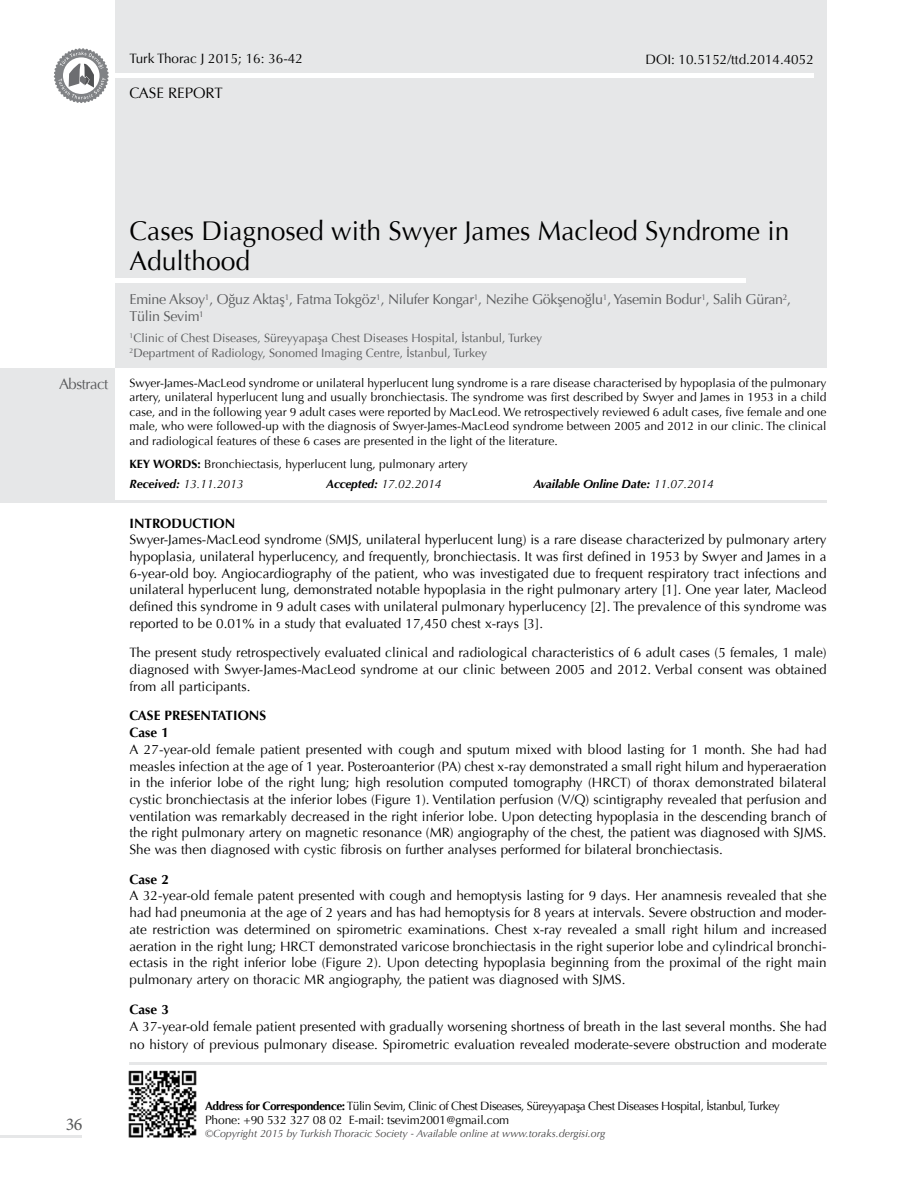
<style>
.page{position:relative;width:915px;height:1191px;background:#fff}
.page>*{position:absolute;margin:0;border:0;box-sizing:border-box;transform-origin:0 0}
.t1{font:27px/30px "Optima";color:#000}
.t2{font:18px "Minion Pro";color:#58595b}
.t3{font:15px "Optima";color:#000}
.t4{font:15px "Optima";letter-spacing:-.03em;color:#58595b}
.t5{font:14.25px/17.1px "Optima";letter-spacing:-.02em;color:#58595b}
.t6{font:13.5px/16.8px "Optima";color:#000;text-align:justify}
.t7{font:700 13.5px/16.8px "Optima";color:#000}
.t8{font:12px/14.7px "Optima";letter-spacing:-.01em;color:#000;text-align:justify}
.t9{font:12px/14.4px "Optima";letter-spacing:-.04em;color:#000}
.t10{font:12px/14.4px "Optima";color:#58595b}
.t11{font:italic 12px "Optima";color:#000}
.t12{font:italic 700 12px "Optima";letter-spacing:-.01em;color:#000}
.t13{font:700 12px "Optima";color:#000}
.t14{font:italic 10.5px "Optima";color:#414042}
.s1{font-weight:700}
.s2{font-weight:400}
</style>
<div class="page">
<div style="left:115px;top:0;width:711px;height:368px;background:#e6e7e8"></div>
<hr style="left:4px;top:74px;width:809px;height:4px;background:#fff">
<svg style="left:53px;top:48px;width:56px;height:55px"></svg>
<div style="left:0;top:368px;width:115px;height:133px;background:#e6e7e8"></div>
<div style="left:0;top:278px;width:745px;height:5px;background:#fff"></div>
<hr style="left:0;top:500px;width:826px;height:2px;background:#e6e7e8">
<img style="left:128px;top:1064px;width:77px;height:74px">
<hr style="left:129px;top:1061px;width:697px;height:3px;background:#e6e7e8">
<hr style="left:0;top:1135px;width:82px;height:3px;background:#e6e7e8">
<p class="t6" style="left:129px;top:50px;width:175px">Turk Thorac J 2015; 16: 36-42</p>
<p class="t3" style="left:129px;top:84px;width:95px">CASE REPORT</p>
<p class="t6" style="left:645px;top:51px;width:170px">DOI: 10.5152/ttd.2014.4052</p>
<p class="t4" style="left:59px;top:375px;width:51px">Abstract</p>
<h2 class="t2" style="left:66px;top:1112px;width:18px">36</h2>
<h1 class="t1" style="left:129px;top:216px;width:661px">Cases Diagnosed with Swyer James Macleod Syndrome in<br>Adulthood</h1>
<p class="t5" style="left:129px;top:291px;width:663px">Emine Aksoy<sup>1</sup>, Oğuz Aktaş<sup>1</sup>, Fatma Tokgöz<sup>1</sup>, Nilufer Kongar<sup>1</sup>, Nezihe Gökşenoğlu<sup>1</sup>, Yasemin Bodur<sup>1</sup>, Salih Güran<sup>2</sup>,<br>Tülin Sevim<sup>1</sup></p>
<p class="t10" style="left:129px;top:331px;width:414px"><sup>1</sup>Clinic of Chest Diseases, Süreyyapaşa Chest Diseases Hospital, İstanbul, Turkey<br><sup>2</sup>Department of Radiology, Sonomed Imaging Centre, İstanbul, Turkey</p>
<p class="t8" style="left:129px;top:375px;width:698px">Swyer-James-MacLeod syndrome or unilateral hyperlucent lung syndrome is a rare disease characterised by hypoplasia of the pulmonary artery, unilateral hyperlucent lung and usually bronchiectasis. The syndrome was first described by Swyer and James in 1953 in a child case, and in the following year 9 adult cases were reported by MacLeod. We retrospectively reviewed 6 adult cases, five female and one male, who were followed-up with the diagnosis of Swyer-James-MacLeod syndrome between 2005 and 2012 in our clinic. The clinical and radiological features of these 6 cases are presented in the light of the literature.</p>
<p class="t13" style="left:129px;top:457px;width:34px">Key words</p>
<p class="t8" style="left:197px;top:457px;width:272px"><span class="s1">:</span> Bronchiectasis, hyperlucent lung, pulmonary artery</p>
<p class="t11" style="left:129px;top:477px;width:115px"><span class="s1">Received:</span> 13.11.2013</p>
<p class="t11" style="left:326px;top:477px;width:117px"><span class="s1">Accepted:</span> 17.02.2014</p>
<p class="t12" style="left:533px;top:477px;width:182px">Available Online Date: <span class="s2">11.07.2014</span></p>
<p class="t7" style="left:129px;top:515px;width:107px">INTRODUCTION</p>
<p class="t6" style="left:129px;top:531px;width:698px">Swyer-James-MacLeod syndrome (SMJS, unilateral hyperlucent lung) is a rare disease characterized by pulmonary artery hypoplasia, unilateral hyperlucency, and frequently, bronchiectasis. It was first defined in 1953 by Swyer and James in a 6-year-old boy. Angiocardiography of the patient, who was investigated due to frequent respiratory tract infections and unilateral hyperlucent lung, demonstrated notable hypoplasia in the right pulmonary artery [1]. One year later, Macleod defined this syndrome in 9 adult cases with unilateral pulmonary hyperlucency [2]. The prevalence of this syndrome was reported to be 0.01% in a study that evaluated 17,450 chest x-rays [3].</p>
<p class="t6" style="left:129px;top:644px;width:698px">The present study retrospectively evaluated clinical and radiological characteristics of 6 adult cases (5 females, 1 male) diagnosed with Swyer-James-MacLeod syndrome at our clinic between 2005 and 2012. Verbal consent was obtained from all participants.</p>
<p class="t7" style="left:129px;top:707px;width:138px">CASE PRESENTATIONS<br>Case 1</p>
<p class="t6" style="left:129px;top:741px;width:698px">A 27-year-old female patient presented with cough and sputum mixed with blood lasting for 1 month. She had had measles infection at the age of 1 year. Posteroanterior (PA) chest x-ray demonstrated a small right hilum and hyperaeration in the inferior lobe of the right lung; high resolution computed tomography (HRCT) of thorax demonstrated bilateral cystic bronchiectasis at the inferior lobes (Figure 1). Ventilation perfusion (V/Q) scintigraphy revealed that perfusion and ventilation was remarkably decreased in the right inferior lobe. Upon detecting hypoplasia in the descending branch of the right pulmonary artery on magnetic resonance (MR) angiography of the chest, the patient was diagnosed with SJMS.<br>She was then diagnosed with cystic fibrosis on further analyses performed for bilateral bronchiectasis.</p>
<p class="t7" style="left:129px;top:871px;width:41px">Case 2</p>
<p class="t6" style="left:129px;top:887px;width:698px">A 32-year-old female patent presented with cough and hemoptysis lasting for 9 days. Her anamnesis revealed that she had had pneumonia at the age of 2 years and has had hemoptysis for 8 years at intervals. Severe obstruction and moder&shy;ate restriction was determined on spirometric examinations. Chest x-ray revealed a small right hilum and increased aeration in the right lung; HRCT demonstrated varicose bronchiectasis in the right superior lobe and cylindrical bronchi&shy;ectasis in the right inferior lobe (Figure 2). Upon detecting hypoplasia beginning from the proximal of the right main pulmonary artery on thoracic MR angiography, the patient was diagnosed with SJMS.</p>
<p class="t7" style="left:129px;top:1000px;width:41px">Case 3</p>
<p class="t6" style="left:129px;top:1018px;width:698px;line-height:17.7px">A 37-year-old female patient presented with gradually worsening shortness of breath in the last several months. She had no history of previous pulmonary disease. Spirometric evaluation revealed moderate-severe obstruction and moderate</p>
<p class="t9" style="left:205px;top:1098px;width:576px"><span class="s1">Address for Correspondence:</span> Tülin Sevim, Clinic of Chest Diseases, Süreyyapaşa Chest Diseases Hospital, İstanbul, Turkey<br>Phone: +90 532 327 08 02 E-mail: tsevim2001@gmail.com</p>
<p class="t14" style="left:205px;top:1127px;width:402px">©Copyright 2015 by Turkish Thoracic Society - Available online at www.toraks.dergisi.org</p>
</div>
